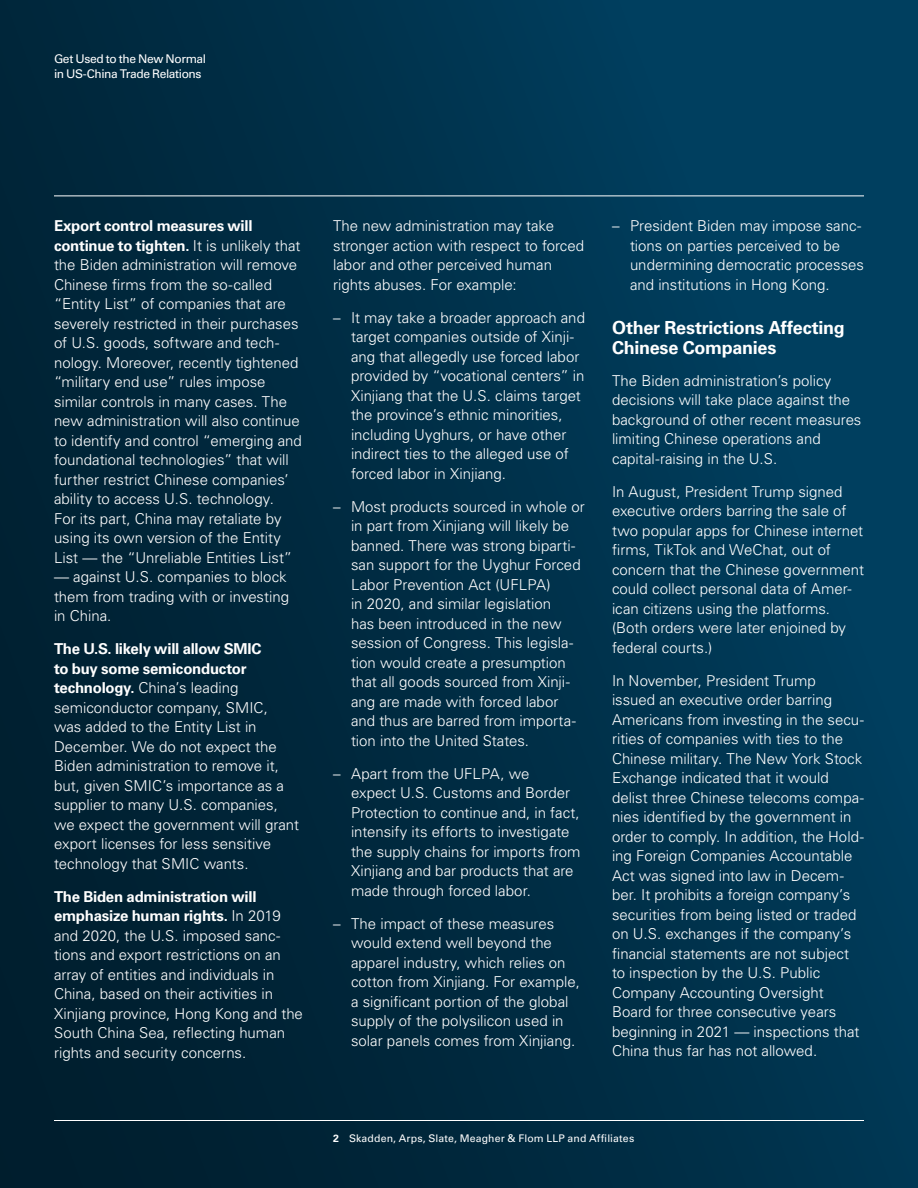
<style>
.page{position:relative;width:918px;height:1188px;background:#fff}
.page>*{position:absolute;margin:0;border:0;box-sizing:border-box;transform-origin:0 0}
.Heading_1{font:700 18px/19.5px "Univers LT Std";letter-spacing:-.015em;color:#fff}
.Main_Body{font:300 15px/19.5px "Univers LT Std";color:#fff}
.t1{font:12px/15px "Univers LT Std";letter-spacing:-.035em;color:#fff}
.t2{font:10.5px "Univers LT Std";letter-spacing:.01em;color:#fff}
.s1{font-weight:700}
</style>
<div class="page">
<div style="left:0;top:0;width:918px;height:1188px;background:linear-gradient(to right,#002030,#003e5e)"></div>
<hr style="left:54px;top:1120px;width:810px;height:1px;background:#fff">
<hr style="left:54px;top:196px;width:810px;height:1px;background:#fff">
<p class="t1" style="left:54px;top:51px;width:154px">Get Used to the New Normal in US-China Trade Relations</p>
<p class="Main_Body" style="left:54px;top:216px;width:249px"><span class="s1">Export control measures will continue to tighten.</span> It is unlikely that the Biden administration will remove Chinese firms from the so-called “Entity List” of companies that are severely restricted in their purchases of U.S. goods, software and tech&shy;nology. Moreover, recently tightened “military end use” rules impose similar controls in many cases. The new administration will also continue to identify and control “emerging and foundational technologies” that will further restrict Chinese companies’ ability to access U.S. technology.<br>For its part, China may retaliate by using its own version of the Entity List — the “Unreliable Entities List”</p>
<p class="Main_Body" style="left:54px;top:567px;width:237px">— against U.S. companies to block them from trading with or investing in China.</p>
<p class="Main_Body" style="left:54px;top:639px;width:247px"><span class="s1">The U.S. likely will allow SMIC<br>to buy some semiconductor technology.</span> China’s leading semiconductor company, SMIC, was added to the Entity List in<br>December. We do not expect the<br>Biden administration to remove it, but, given SMIC’s importance as a supplier to many U.S. companies, we expect the government will grant export licenses for less sensitive technology that SMIC wants.</p>
<p class="Main_Body" style="left:54px;top:887px;width:250px"><span class="s1">The Biden administration will emphasize human rights.</span> In 2019 and 2020, the U.S. imposed sanc&shy;tions and export restrictions on an array of entities and individuals in China, based on their activities in Xinjiang province, Hong Kong and the South China Sea, reflecting human rights and security concerns.</p>
<p class="Main_Body" style="left:333px;top:216px;width:253px">The new administration may take stronger action with respect to forced labor and other perceived human rights abuses. For example:</p>
<p class="Main_Body" style="left:351px;top:308px;width:236px;text-indent:-18px">– It may take a broader approach and target companies outside of Xinji&shy;ang that allegedly use forced labor provided by “vocational centers” in Xinjiang that the U.S. claims target the province’s ethnic minorities, including Uyghurs, or have other indirect ties to the alleged use of forced labor in Xinjiang.</p>
<p class="Main_Body" style="left:351px;top:497px;width:235px;text-indent:-18px">– Most products sourced in whole or in part from Xinjiang will likely be banned. There was strong biparti&shy;san support for the Uyghur Forced<br>Labor Prevention Act (UFLPA)<br>in 2020, and similar legislation<br>has been introduced in the new session of Congress. This legisla&shy;tion would create a presumption that all goods sourced from Xinji&shy;ang are made with forced labor and thus are barred from importa&shy;tion into the United States.</p>
<p class="Main_Body" style="left:351px;top:764px;width:231px;text-indent:-18px">– Apart from the UFLPA, we<br>expect U.S. Customs and Border<br>Protection to continue and, in fact, intensify its efforts to investigate the supply chains for imports from<br>Xinjiang and bar products that are made through forced labor.</p>
<p class="Main_Body" style="left:351px;top:914px;width:230px;text-indent:-18px">– The impact of these measures would extend well beyond the apparel industry, which relies on cotton from Xinjiang. For example, a significant portion of the global supply of the polysilicon used in solar panels comes from Xinjiang.</p>
<p class="Main_Body" style="left:630px;top:216px;width:236px;text-indent:-18px">– President Biden may impose sanc&shy;tions on parties perceived to be undermining democratic processes and institutions in Hong Kong.</p>
<h2 class="Heading_1" style="left:612px;top:318px;width:234px">Other Restrictions Affecting<br>Chinese Companies</h2>
<p class="Main_Body" style="left:612px;top:371px;width:251px">The Biden administration’s policy decisions will take place against the background of other recent measures limiting Chinese operations and capital-raising in the U.S.</p>
<p class="Main_Body" style="left:612px;top:482px;width:254px">In August, President Trump signed executive orders barring the sale of two popular apps for Chinese internet firms, TikTok and WeChat, out of concern that the Chinese government could collect personal data of Amer&shy;ican citizens using the platforms. (Both orders were later enjoined by federal courts.)</p>
<p class="Main_Body" style="left:612px;top:671px;width:253px">In November, President Trump<br>issued an executive order barring Americans from investing in the secu&shy;rities of companies with ties to the Chinese military. The New York Stock Exchange indicated that it would delist three Chinese telecoms compa&shy;nies identified by the government in order to comply. In addition, the Hold&shy;ing Foreign Companies Accountable Act was signed into law in Decem&shy;ber. It prohibits a foreign company’s securities from being listed or traded on U.S. exchanges if the company’s financial statements are not subject to inspection by the U.S. Public Company Accounting Oversight Board for three consecutive years beginning in 2021 — inspections that China thus far has not allowed.</p>
<p class="t2" style="left:333px;top:1132px;width:303px"><span class="s1">2</span> Skadden, Arps, Slate, Meagher &amp; Flom LLP and Affiliates</p>
</div>
